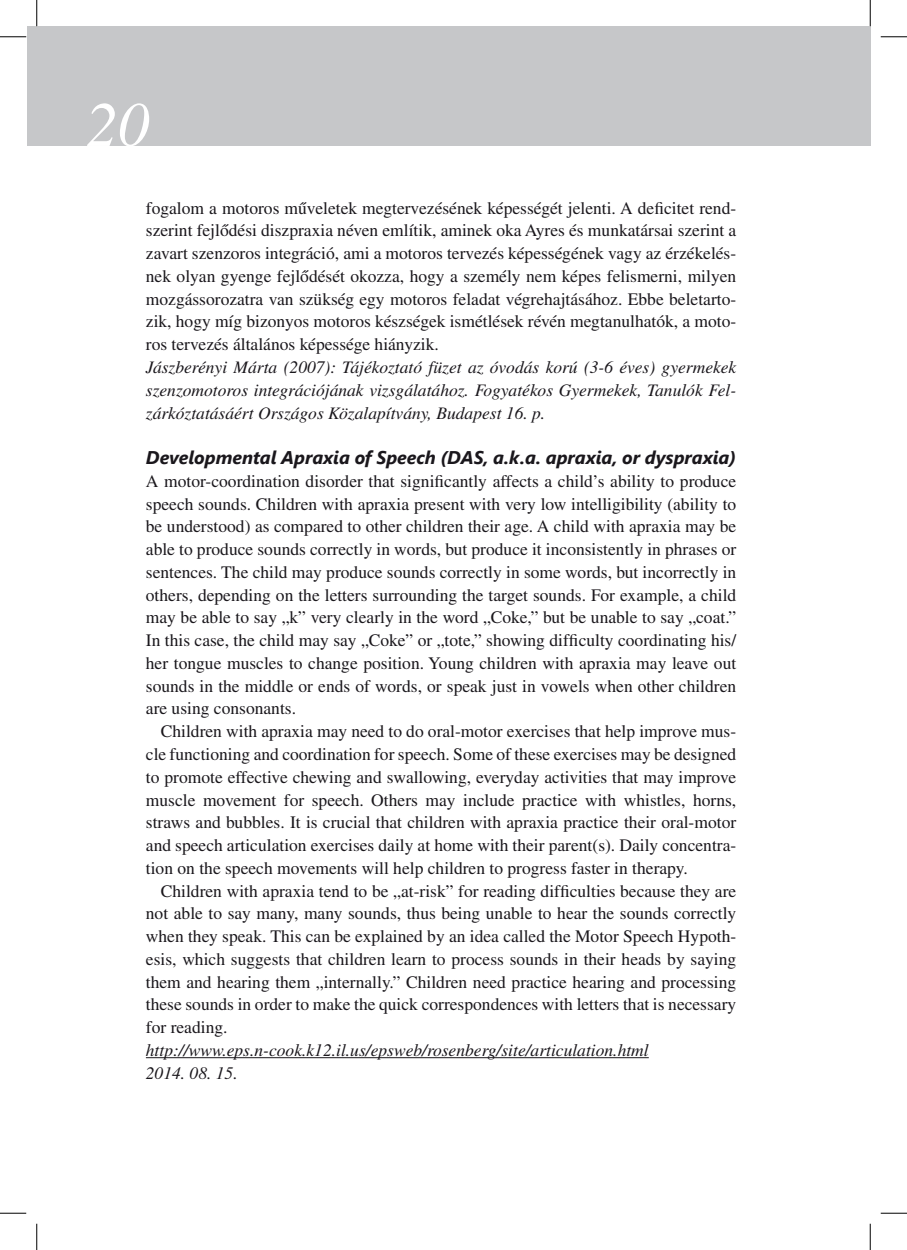
<style>
.page{position:relative;width:907px;height:1250px;background:#fff}
.page>*{position:absolute;margin:0;border:0;box-sizing:border-box;transform-origin:0 0}
.t1{font:italic 63px "Times CE";color:#fff}
.t2{font:italic 700 18.38px "Segoe UI";color:#1a171c}
.t3{font:17.5px/22.8px "Times CE";color:#1a171c;text-align:justify}
.t4{font:italic 17.5px/22.8px "Times CE";color:#1a171c;text-align:justify}
</style>
<div class="page">
<div style="left:27px;top:27px;width:843px;height:119px;background:#c6c7c9"></div>
<hr style="left:146px;top:1057px;width:503px;height:1px;background:#1a171c">
<svg style="left:0;top:36px;width:26px;height:1px"></svg>
<svg style="left:881px;top:36px;width:26px;height:1px"></svg>
<svg style="left:0;top:1212px;width:26px;height:1px"></svg>
<svg style="left:881px;top:1212px;width:26px;height:1px"></svg>
<svg style="left:36px;top:0;width:1px;height:26px"></svg>
<svg style="left:36px;top:1223px;width:1px;height:26px"></svg>
<svg style="left:870px;top:0;width:1px;height:26px"></svg>
<svg style="left:870px;top:1223px;width:1px;height:26px"></svg>
<h1 class="t1" style="left:86px;top:86px;width:64px">20</h1>
<p class="t3" style="left:146px;top:196px;width:592px">fogalom a motoros műveletek megtervezésének képességét jelenti. A deficitet rend&shy;szerint fejlődési diszpraxia néven említik, aminek oka Ayres és munkatársai szerint a zavart szenzoros integráció, ami a motoros tervezés képességének vagy az érzékelés&shy;nek olyan gyenge fejlődését okozza, hogy a személy nem képes felismerni, milyen mozgássorozatra van szükség egy motoros feladat végrehajtásához. Ebbe beletarto&shy;zik, hogy míg bizonyos motoros készségek ismétlések révén megtanulhatók, a moto&shy;ros tervezés általános képessége hiányzik.</p>
<p class="t4" style="left:146px;top:355px;width:592px">Jászberényi Márta (2007): Tájékoztató füzet az óvodás korú (3-6 éves) gyermekek szenzomotoros integrációjának vizsgálatához. Fogyatékos Gyermekek, Tanulók Fel&shy;zárkóztatásáért Országos Közalapítvány, Budapest 16. p.</p>
<p class="t2" style="left:146px;top:444px;width:592px">Developmental Apraxia of Speech (DAS, a.k.a. apraxia, or dyspraxia)</p>
<p class="t3" style="left:146px;top:469px;width:592px">A motor-coordination disorder that significantly affects a child’s ability to produce speech sounds. Children with apraxia present with very low intelligibility (ability to be understood) as compared to other children their age. A child with apraxia may be able to produce sounds correctly in words, but produce it inconsistently in phrases or sentences. The child may produce sounds correctly in some words, but incorrectly in others, depending on the letters surrounding the target sounds. For example, a child may be able to say „k” very clearly in the word „Coke,” but be unable to say „coat.” In this case, the child may say „Coke” or „tote,” showing difficulty coordinating his/ her tongue muscles to change position. Young children with apraxia may leave out sounds in the middle or ends of words, or speak just in vowels when other children are using consonants.</p>
<p class="t3" style="left:146px;top:719px;width:592px;text-indent:15px">Children with apraxia may need to do oral-motor exercises that help improve mus&shy;cle functioning and coordination for speech. Some of these exercises may be designed to promote effective chewing and swallowing, everyday activities that may improve muscle movement for speech. Others may include practice with whistles, horns, straws and bubbles. It is crucial that children with apraxia practice their oral-motor and speech articulation exercises daily at home with their parent(s). Daily concentra&shy;tion on the speech movements will help children to progress faster in therapy.</p>
<p class="t3" style="left:146px;top:878px;width:592px;text-indent:15px">Children with apraxia tend to be „at-risk” for reading difficulties because they are not able to say many, many sounds, thus being unable to hear the sounds correctly when they speak. This can be explained by an idea called the Motor Speech Hypoth&shy;esis, which suggests that children learn to process sounds in their heads by saying them and hearing them „internally.” Children need practice hearing and processing these sounds in order to make the quick correspondences with letters that is necessary for reading.</p>
<p class="t4" style="left:146px;top:1038px;width:504px">http://www.eps.n-cook.k12.il.us/epsweb/rosenberg/site/articulation.html<br>2014. 08. 15.</p>
</div>
